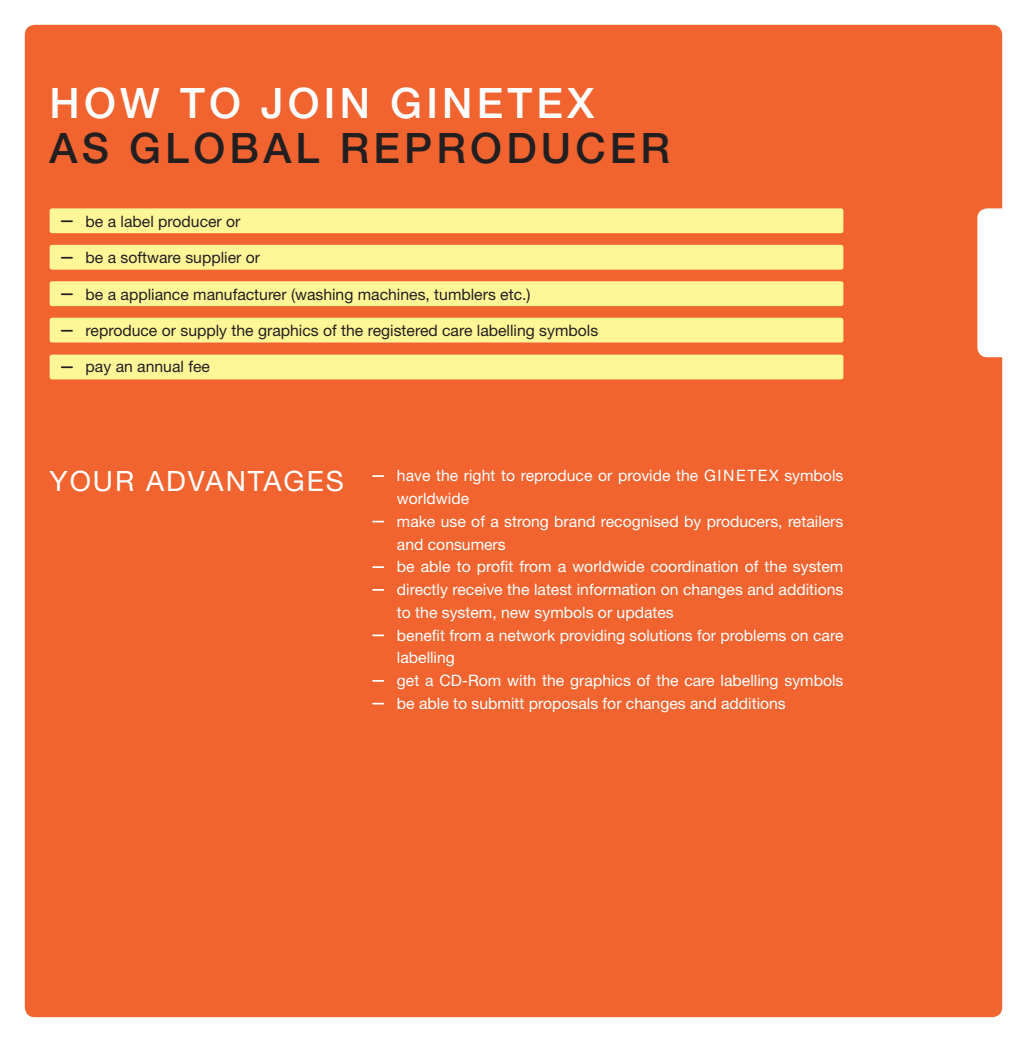
<style>
.page{position:relative;width:1027px;height:1042px;background:#fff}
.page>*{position:absolute;margin:0;border:0;box-sizing:border-box;transform-origin:0 0}
.t1{font:500 42px "Helvetica Neue";letter-spacing:.1em;color:#231f20}
.t2{font:500 42px "Helvetica Neue";letter-spacing:.1em;color:#fff}
.t3{font:28px "Helvetica Neue";letter-spacing:.07em;color:#fff}
.t4{font:15.75px/22.8px "Helvetica Neue";color:#fff}
.t5{font:15.75px "Helvetica Neue";color:#231f20}
</style>
<div class="page">
<div style="left:25px;top:25px;width:977px;height:992px;background:#f2642f;border-radius:10px"></div>
<svg style="left:373px;top:475px;width:10px;height:2px"></svg>
<svg style="left:373px;top:566px;width:10px;height:2px"></svg>
<svg style="left:373px;top:589px;width:10px;height:2px"></svg>
<svg style="left:373px;top:634px;width:10px;height:2px"></svg>
<svg style="left:373px;top:680px;width:10px;height:2px"></svg>
<div style="left:50px;top:281px;width:793px;height:25px;background:#fff698;border-radius:2px"></div>
<div style="left:50px;top:208px;width:793px;height:25px;background:#fff698;border-radius:2px"></div>
<div style="left:50px;top:245px;width:793px;height:25px;background:#fff698;border-radius:2px"></div>
<div style="left:50px;top:318px;width:793px;height:24px;background:#fff698;border-radius:2px"></div>
<div style="left:50px;top:355px;width:793px;height:24px;background:#fff698;border-radius:2px"></div>
<svg style="left:62px;top:220px;width:10px;height:2px"></svg>
<svg style="left:62px;top:257px;width:10px;height:2px"></svg>
<svg style="left:62px;top:293px;width:10px;height:2px"></svg>
<svg style="left:62px;top:330px;width:10px;height:2px"></svg>
<svg style="left:62px;top:366px;width:10px;height:2px"></svg>
<div style="left:977px;top:208px;width:50px;height:149px;background:#fff;border-radius:10px"></div>
<h1 class="t2" style="left:50px;top:78px;width:546px">HOW TO JOIN GINETEX</h1>
<h1 class="t1" style="left:50px;top:123px;width:622px">AS GLOBAL REPRODUCER</h1>
<p class="t5" style="left:86px;top:211px;width:156px">be a label producer or</p>
<p class="t5" style="left:86px;top:248px;width:176px">be a software supplier or</p>
<p class="t5" style="left:86px;top:284px;width:446px">be a appliance manufacturer (washing machines, tumblers etc.)</p>
<p class="t5" style="left:86px;top:321px;width:514px">reproduce or supply the graphics of the registered care labelling symbols</p>
<p class="t5" style="left:86px;top:357px;width:126px">pay an annual fee</p>
<h2 class="t3" style="left:50px;top:464px;width:296px">YOUR ADVANTAGES</h2>
<p class="t4" style="left:397px;top:464px;width:448px">have the right to reproduce or provide the GINETEX symbols worldwide<br>make use of a strong brand recognised by producers, retailers and consumers<br>be able to profit from a worldwide coordination of the system directly receive the latest information on changes and additions to the system, new symbols or updates<br>benefit from a network providing solutions for problems on care labelling<br>get a CD-Rom with the graphics of the care labelling symbols be able to submitt proposals for changes and additions</p>
</div>
